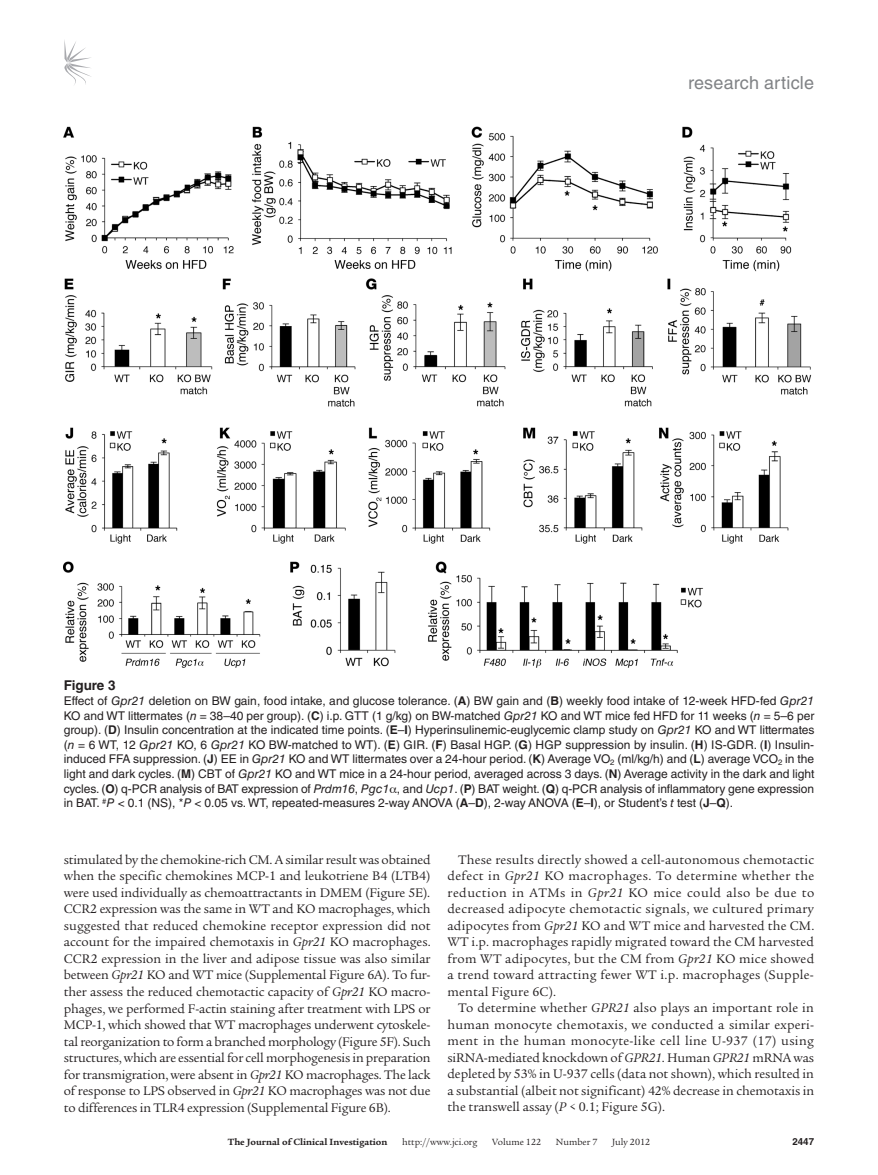
<style>
.page{position:relative;width:878px;height:1175px;background:#fff}
.page>*{position:absolute;margin:0;border:0;box-sizing:border-box;transform-origin:0 0}
.t1{font:18px "Helvetica LT Std";letter-spacing:.01em;color:#808285}
.t2{font:13.5px/16.5px "Legacy Serif Std";color:#231f20;text-align:justify}
.t3{font:700 13.5px "Helvetica LT Std";color:#231f20}
.t4{font:12px/14.5px "Helvetica LT Std";color:#231f20;text-align:justify}
.t5{font:9.75px "Legacy Serif Std";color:#231f20}
.t6{font:700 9.75px "Legacy Serif Std";color:#231f20}
.t7{font:700 9.75px "Helvetica LT Std";color:#231f20}
.s1{font-style:italic}
.s2{font-weight:700}
</style>
<div class="page">
<svg style="left:64px;top:40px;width:27px;height:45px"></svg>
<img style="left:64px;top:126px;width:747px;height:542px">
<h1 class="t1" style="left:688px;top:73px;width:127px">research article</h1>
<p class="t3" style="left:64px;top:677px;width:53px">Figure 3</p>
<p class="t4" style="left:64px;top:693px;width:752px">Effect of <span class="s1">Gpr21</span> deletion on BW gain, food intake, and glucose tolerance. (<span class="s2">A</span>) BW gain and (<span class="s2">B</span>) weekly food intake of 12-week HFD-fed <span class="s1">Gpr21<br></span>KO and WT littermates (<span class="s1">n</span> = 38–40 per group). (<span class="s2">C</span>) i.p. GTT (1 g/kg) on BW-matched <span class="s1">Gpr21</span> KO and WT mice fed HFD for 11 weeks (<span class="s1">n</span> = 5–6 per group). (<span class="s2">D</span>) Insulin concentration at the indicated time points. (<span class="s2">E</span>–<span class="s2">I</span>) Hyperinsulinemic-euglycemic clamp study on <span class="s1">Gpr21</span> KO and WT littermates (<span class="s1">n</span> = 6 WT, 12 <span class="s1">Gpr21</span> KO, 6 <span class="s1">Gpr21</span> KO BW-matched to WT). (<span class="s2">E</span>) GIR. (<span class="s2">F</span>) Basal HGP. (<span class="s2">G</span>) HGP suppression by insulin. (<span class="s2">H</span>) IS-GDR. (<span class="s2">I</span>) Insulin&shy;induced FFA suppression. (<span class="s2">J</span>) EE in <span class="s1">Gpr21</span> KO and WT littermates over a 24-hour period. (<span class="s2">K</span>) Average VO<sub>2</sub> (ml/kg/h) and (<span class="s2">L</span>) average VCO<sub>2</sub> in the light and dark cycles. (<span class="s2">M</span>) CBT of <span class="s1">Gpr21</span> KO and WT mice in a 24-hour period, averaged across 3 days. (<span class="s2">N</span>) Average activity in the dark and light cycles. (<span class="s2">O</span>) q-PCR analysis of BAT expression of <span class="s1">Prdm16</span>, <span class="s1">Pgc1</span> , and <span class="s1">Ucp1</span>. (<span class="s2">P</span>) BAT weight. (<span class="s2">Q</span>) q-PCR analysis of inflammatory gene expression in BAT. <sup>#</sup><span class="s1">P</span> &lt; 0.1 (NS), *<span class="s1">P</span> &lt; 0.05 vs. WT, repeated-measures 2-way ANOVA (<span class="s2">A</span>–<span class="s2">D</span>), 2-way ANOVA (<span class="s2">E</span>–<span class="s2">I</span>), or Student’s <span class="s1">t</span> test (<span class="s2">J</span>–<span class="s2">Q</span>).</p>
<p class="t2" style="left:64px;top:851px;width:368px">stimulated by the chemokine-rich CM. A similar result was obtained when the specific chemokines MCP-1 and leukotriene B4 (LTB4) were used individually as chemoattractants in DMEM (Figure 5E).<br>CCR2 expression was the same in WT and KO macrophages, which suggested that reduced chemokine receptor expression did not account for the impaired chemotaxis in <span class="s1">Gpr21</span> KO macrophages.<br>CCR2 expression in the liver and adipose tissue was also similar between <span class="s1">Gpr21</span> KO and WT mice (Supplemental Figure 6A). To fur&shy;ther assess the reduced chemotactic capacity of <span class="s1">Gpr21</span> KO macro&shy;phages, we performed F-actin staining after treatment with LPS or MCP-1, which showed that WT macrophages underwent cytoskele&shy;tal reorganization to form a branched morphology (Figure 5F). Such structures, which are essential for cell morphogenesis in preparation for transmigration, were absent in <span class="s1">Gpr21</span> KO macrophages. The lack of response to LPS observed in <span class="s1">Gpr21</span> KO macrophages was not due to differences in TLR4 expression (Supplemental Figure 6B).</p>
<p class="t2" style="left:447px;top:851px;width:368px;text-indent:11px">These results directly showed a cell-autonomous chemotactic defect in <span class="s1">Gpr21</span> KO macrophages. To determine whether the reduction in ATMs in <span class="s1">Gpr21</span> KO mice could also be due to decreased adipocyte chemotactic signals, we cultured primary adipocytes from <span class="s1">Gpr21</span> KO and WT mice and harvested the CM.<br>WT i.p. macrophages rapidly migrated toward the CM harvested from WT adipocytes, but the CM from <span class="s1">Gpr21</span> KO mice showed a trend toward attracting fewer WT i.p. macrophages (Supple&shy;mental Figure 6C).</p>
<p class="t2" style="left:447px;top:1000px;width:368px;text-indent:11px">To determine whether <span class="s1">GPR21</span> also plays an important role in human monocyte chemotaxis, we conducted a similar experi&shy;ment in the human monocyte-like cell line U-937 (17) using siRNA-mediated knockdown of <span class="s1">GPR21</span>. Human <span class="s1">GPR21</span> mRNA was depleted by 53% in U-937 cells (data not shown), which resulted in a substantial (albeit not significant) 42% decrease in chemotaxis in the transwell assay (<span class="s1">P</span> &lt; 0.1; Figure 5G).</p>
<p class="t6" style="left:228px;top:1135px;width:161px">The Journal of Clinical Investigation</p>
<p class="t5" style="left:402px;top:1136px;width:77px">http://www.jci.org</p>
<p class="t5" style="left:492px;top:1136px;width:50px">Volume 122</p>
<p class="t5" style="left:556px;top:1136px;width:43px">Number 7</p>
<p class="t5" style="left:612px;top:1136px;width:40px">July 2012</p>
<p class="t7" style="left:792px;top:1135px;width:23px">2447</p>
</div>
